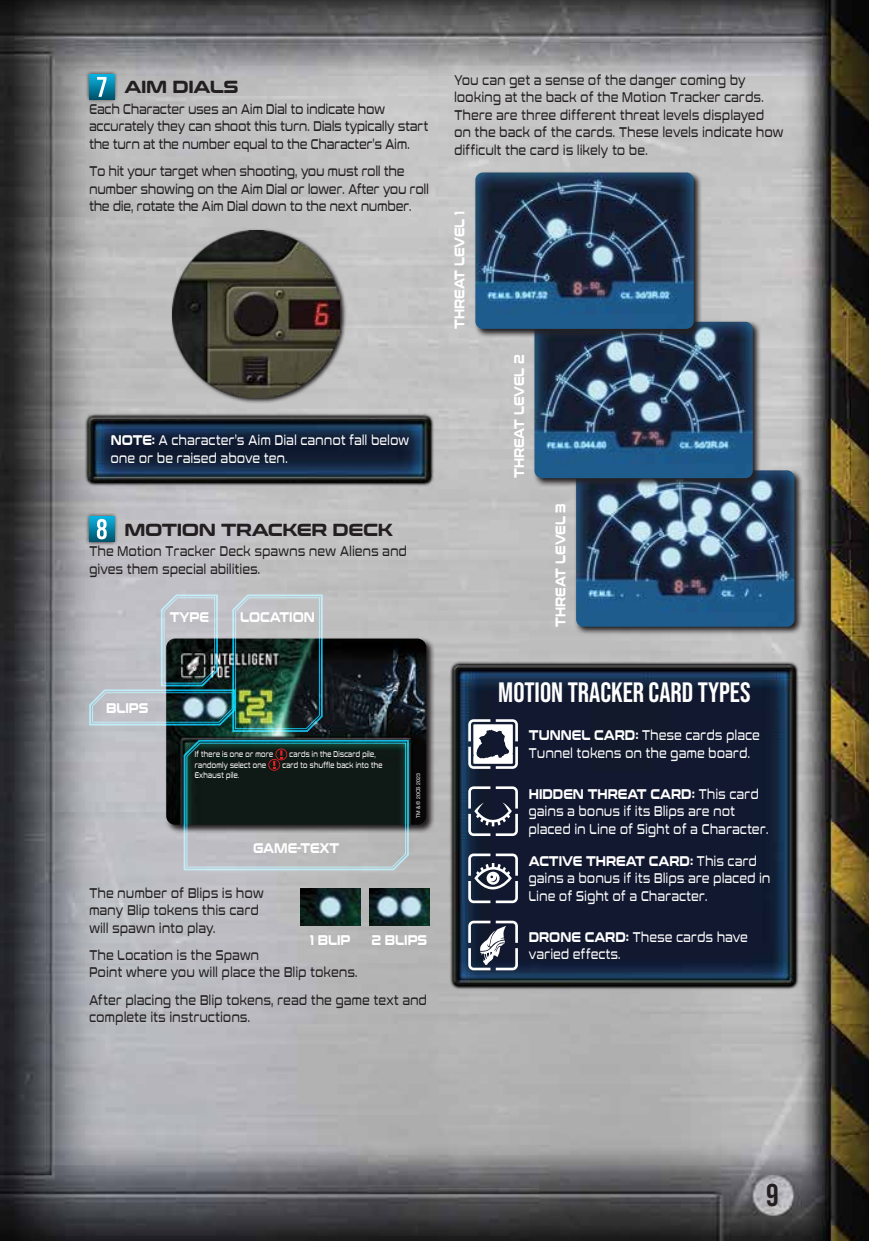
<style>
.page{position:relative;width:869px;height:1241px;background:#fff}
.page>*{position:absolute;margin:0;border:0;box-sizing:border-box;transform-origin:0 0}
.t1{font:31.5px "Bebas Neue";color:#231f20}
.t2{font:28px "Bebas Neue";color:#fff}
.t3{font:700 17.5px "Conthrax Rg";letter-spacing:-.02em;color:#231f20}
.t4{font:14px/17.5px "Conthrax Rg";letter-spacing:.06em;color:#231f20;scale:.65 1}
.t5{font:14px/17.5px "Conthrax Rg";letter-spacing:.06em;color:#fff;scale:.65 1}
.t6{font:14px/17.5px "Conthrax Rg";letter-spacing:.03em;color:#231f20;scale:.65 1}
.t7{font:700 14px "Conthrax Rg";color:#fff;scale:.8 1}
.t8{font:8.4px "Conthrax Rg";letter-spacing:.06em;color:#fff;scale:.6 1}
.t9{font:5.25px "Helvetica Neue";color:#fff}
.s1{font-weight:700}
</style>
<div class="page">
<img style="left:0;top:0;width:868px;height:1240px">
<img style="left:65px;top:400px;width:389px;height:96px">
<img style="left:429px;top:650px;width:389px;height:348px">
<svg style="left:171px;top:229px;width:175px;height:175px;background:#b1b1b0"></svg>
<img style="left:172px;top:230px;width:167px;height:167px">
<svg style="left:409px;top:636px;width:25px;height:197px;background:#6c6a6a"></svg>
<img style="left:409px;top:638px;width:17px;height:186px">
<svg style="left:85px;top:71px;width:33px;height:32px"></svg>
<svg style="left:89px;top:74px;width:25px;height:25px"></svg>
<svg style="left:97px;top:77px;width:9px;height:20px"></svg>
<svg style="left:85px;top:513px;width:33px;height:32px"></svg>
<svg style="left:89px;top:516px;width:25px;height:25px"></svg>
<svg style="left:97px;top:519px;width:10px;height:20px"></svg>
<svg style="left:87px;top:592px;width:322px;height:279px;background:#6b7778"></svg>
<svg style="left:468px;top:853px;width:49px;height:50px"></svg>
<svg style="left:468px;top:920px;width:49px;height:50px"></svg>
<svg style="left:468px;top:786px;width:49px;height:49px;background:#474e5f"></svg>
<svg style="left:468px;top:719px;width:49px;height:49px"></svg>
<svg style="left:574px;top:468px;width:228px;height:167px;background:#797b7e"></svg>
<img style="left:576px;top:470px;width:218px;height:156px">
<svg style="left:532px;top:320px;width:229px;height:167px;background:#5e656d"></svg>
<img style="left:534px;top:322px;width:218px;height:156px">
<svg style="left:473px;top:170px;width:229px;height:167px;background:#696c72"></svg>
<img style="left:475px;top:172px;width:218px;height:157px">
<img style="left:300px;top:888px;width:60px;height:37px">
<img style="left:369px;top:888px;width:60px;height:37px">
<p class="t3" style="left:124px;top:74px;width:115px">AIM DIALS</p>
<p class="t6" style="left:89px;top:99px;width:522px">Each Character uses an Aim Dial to indicate how accurately they can shoot this turn. Dials typically start the turn at the number equal to the Character’s Aim.</p>
<p class="t6" style="left:89px;top:162px;width:523px">To hit your target when shooting, you must roll the number showing on the Aim Dial or lower. After you roll the die, rotate the Aim Dial down to the next number.</p>
<p class="t5" style="left:111px;top:430px;width:460px"><span class="s1">NOTE:</span> A character’s Aim Dial cannot fall below one or be raised above ten.</p>
<p class="t3" style="left:124px;top:516px;width:270px">MOTION TRACKER DECK</p>
<p class="t4" style="left:89px;top:541px;width:489px">The Motion Tracker Deck spawns new Aliens and gives them special abilities.</p>
<p class="t7" style="left:170px;top:606px;width:51px">TYPE</p>
<p class="t7" style="left:240px;top:606px;width:95px">LOCATION</p>
<p class="t7" style="left:106px;top:696px;width:54px">BLIPS</p>
<p class="t8" style="left:195px;top:747px;width:132px">If there is one or more</p>
<p class="t8" style="left:289px;top:747px;width:145px">cards in the Discard pile,</p>
<p class="t8" style="left:195px;top:758px;width:120px">randomly select one</p>
<p class="t8" style="left:282px;top:758px;width:168px">card to shuffle back into the</p>
<p class="t8" style="left:195px;top:768px;width:75px">Exhaust pile.</p>
<p class="t9" style="left:414px;top:818px;width:47px;rotate:-90deg">TM &amp; © 20CS 2023</p>
<p class="t7" style="left:253px;top:837px;width:109px">GAME-TEXT</p>
<p class="t4" style="left:89px;top:882px;width:269px">The number of Blips is how many Blip tokens this card will spawn into play.</p>
<p class="t4" style="left:89px;top:945px;width:413px">The Location is the Spawn<br>Point where you will place the Blip tokens.</p>
<p class="t4" style="left:89px;top:990px;width:520px">After placing the Blip tokens, read the game text and complete its instructions.</p>
<p class="t7" style="left:310px;top:928px;width:52px">1 BLIP</p>
<p class="t7" style="left:371px;top:928px;width:71px">2 BLIPS</p>
<p class="t4" style="left:454px;top:70px;width:507px">You can get a sense of the danger coming by looking at the back of the Motion Tracker cards.<br>There are three different threat levels displayed on the back of the cards. These levels indicate how difficult the card is likely to be.</p>
<p class="t7" style="left:448px;top:329px;width:149px;rotate:-90deg">THREAT LEVEL 1</p>
<p class="t7" style="left:508px;top:478px;width:156px;rotate:-90deg">THREAT LEVEL 2</p>
<p class="t7" style="left:549px;top:626px;width:156px;rotate:-90deg">THREAT LEVEL 3</p>
<h2 class="t2" style="left:498px;top:676px;width:254px">MOTION TRACKER CARD TYPES</h2>
<p class="t5" style="left:528px;top:725px;width:356px"><span class="s1">TUNNEL CARD:</span> These cards place<br>Tunnel tokens on the game board.</p>
<p class="t5" style="left:528px;top:784px;width:370px"><span class="s1">HIDDEN THREAT CARD:</span> This card gains a bonus if its Blips are not placed in Line of Sight of a Character.</p>
<p class="t5" style="left:528px;top:851px;width:373px"><span class="s1">ACTIVE THREAT CARD:</span> This card gains a bonus if its Blips are placed in<br>Line of Sight of a Character.</p>
<p class="t5" style="left:528px;top:927px;width:338px"><span class="s1">DRONE CARD:</span> These cards have varied effects.</p>
<p class="t8" style="left:483px;top:946px;width:145px">cards in the Discard pile,</p>
<h1 class="t1" style="left:765px;top:1176px;width:14px">9</h1>
</div>
